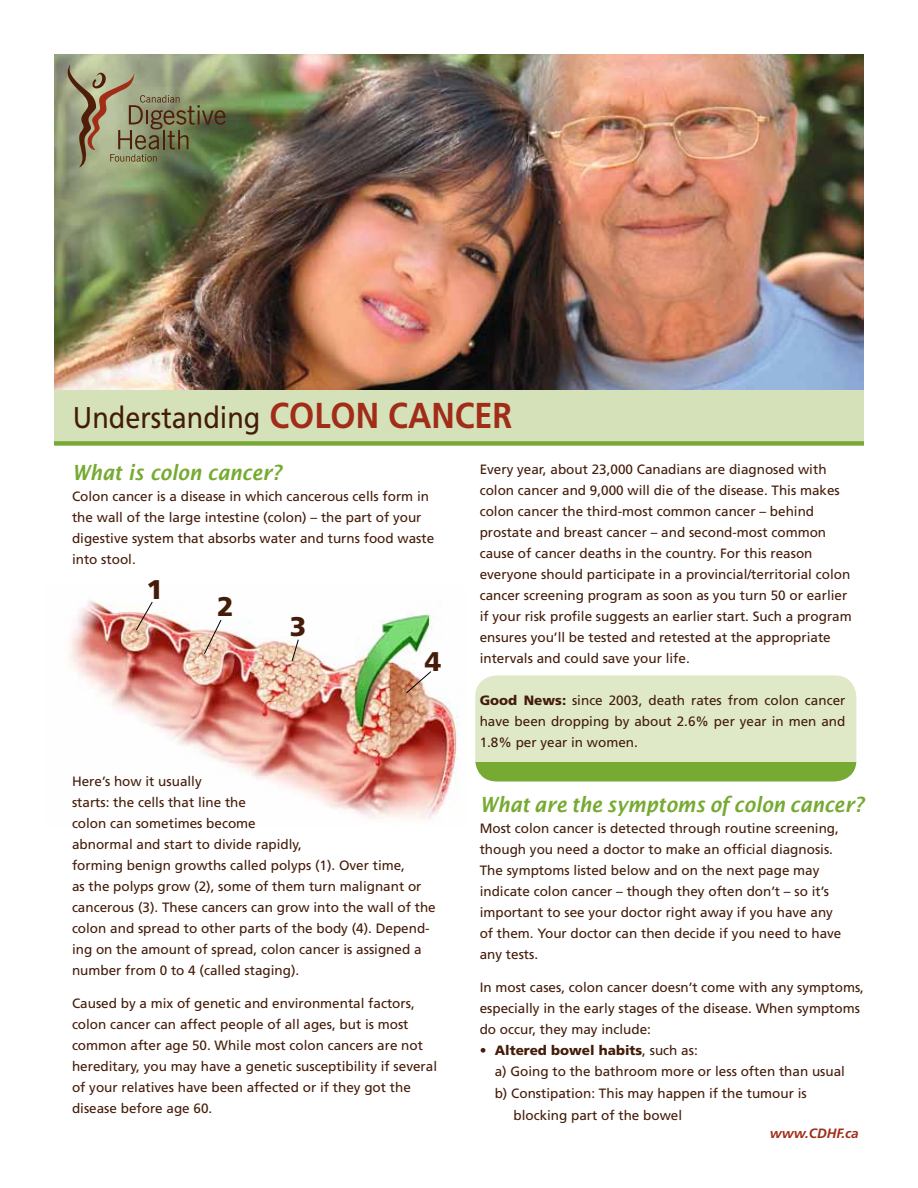
<style>
.page{position:relative;width:918px;height:1188px;background:#fff}
.page>*{position:absolute;margin:0;border:0;box-sizing:border-box;transform-origin:0 0}
.t1{font:30px "Frutiger";color:#441c09;scale:.9 1}
.t2{font:900 27px "Frutiger";color:#441c09}
.t3{font:italic 600 21px "Lucida Sans";color:#76aa33;scale:.9 1}
.t4{font:13.5px/21px "Frutiger";color:#441c09}
.t5{font:900 13.5px "Frutiger";color:#441c09}
.t6{font:italic 700 13.5px "Frutiger";color:#a12d19}
.s1{font-weight:700;font-size:36px;color:#a12d19}
.s2{font-weight:900}
.s3{font-weight:400}
.s4{color:#fff}
</style>
<div class="page">
<div style="left:475px;top:675px;width:381px;height:106px;background:#dfe9c8;border-radius:22px"></div>
<div style="left:475px;top:762px;width:381px;height:19px;background:#76aa33"></div>
<img style="left:54px;top:54px;width:810px;height:336px">
<div style="left:54px;top:390px;width:810px;height:51px;background:#d5e2b9"></div>
<div style="left:54px;top:441px;width:810px;height:5px;background:#76aa33"></div>
<svg style="left:67px;top:64px;width:159px;height:104px;background:#8b8d69"></svg>
<img style="left:69px;top:600px;width:390px;height:219px">
<svg style="left:135px;top:601px;width:18px;height:30px"></svg>
<svg style="left:203px;top:619px;width:19px;height:36px"></svg>
<svg style="left:291px;top:639px;width:8px;height:23px"></svg>
<svg style="left:405px;top:671px;width:27px;height:23px"></svg>
<h1 class="t1" style="left:73px;top:400px;width:490px">Understanding <span class="s1">COLON CANCER</span></h1>
<h3 class="t3" style="left:72px;top:461px;width:235px">What is colon cancer?</h3>
<p class="t4" style="left:72px;top:486px;width:364px">Colon cancer is a disease in which cancerous cells form in the wall of the large intestine (colon) – the part of your digestive system that absorbs water and turns food waste into stool.</p>
<h2 class="t2" style="left:147px;top:573px;width:18px">1</h2>
<h2 class="t2" style="left:217px;top:590px;width:18px">2</h2>
<h2 class="t2" style="left:290px;top:610px;width:18px">3</h2>
<h2 class="t2" style="left:425px;top:645px;width:18px">4</h2>
<p class="t4" style="left:72px;top:771px;width:365px">Here’s how it usually<br>starts: the cells that line the<br>colon can sometimes become<br>abnormal and start to divide rapidly,<br>forming benign growths called polyps (1). Over time,<br>as the polyps grow (2), some of them turn malignant or cancerous (3). These cancers can grow into the wall of the colon and spread to other parts of the body (4). Depend&shy;ing on the amount of spread, colon cancer is assigned a number from 0 to 4 (called staging).</p>
<p class="t4" style="left:72px;top:993px;width:367px">Caused by a mix of genetic and environmental factors, colon cancer can affect people of all ages, but is most common after age 50. While most colon cancers are not hereditary, you may have a genetic susceptibility if several of your relatives have been affected or if they got the disease before age 60.</p>
<p class="t4" style="left:480px;top:459px;width:374px">Every year, about 23,000 Canadians are diagnosed with colon cancer and 9,000 will die of the disease. This makes colon cancer the third-most common cancer – behind prostate and breast cancer – and second-most common cause of cancer deaths in the country. For this reason everyone should participate in a provincial/territorial colon cancer screening program as soon as you turn 50 or earlier if your risk profile suggests an earlier start. Such a program ensures you’ll be tested and retested at the appropriate intervals and could save your life.</p>
<p class="t4" style="left:480px;top:690px;width:367px;text-align:justify"><span class="s2">Good News:</span> since 2003, death rates from colon cancer have been dropping by about 2.6% per year in men and 1.8% per year in women.</p>
<h3 class="t3" style="left:480px;top:792px;width:428px">What are the symptoms of colon cancer?</h3>
<p class="t4" style="left:480px;top:818px;width:363px">Most colon cancer is detected through routine screening, though you need a doctor to make an official diagnosis.<br>The symptoms listed below and on the next page may indicate colon cancer – though they often don’t – so it’s important to see your doctor right away if you have any of them. Your doctor can then decide if you need to have any tests.</p>
<p class="t4" style="left:480px;top:977px;width:386px">In most cases, colon cancer doesn’t come with any symptoms, especially in the early stages of the disease. When symptoms do occur, they may include:</p>
<p class="t5" style="left:480px;top:1042px;width:220px"><span class="s3">•</span> Altered bowel habits<span class="s3">, such as:</span></p>
<p class="t4" style="left:495px;top:1061px;width:352px">a) Going to the bathroom more or less often than usual</p>
<p class="t4" style="left:495px;top:1083px;width:314px">b) Constipation: This may happen if the tumour is</p>
<p class="t4" style="left:513px;top:1104px;width:170px">blocking part of the bowel</p>
<p class="t6" style="left:735px;top:1125px;width:131px"><span class="s4">&lt;http://</span>www.cdhf.ca<span class="s4">&gt;</span></p>
</div>
